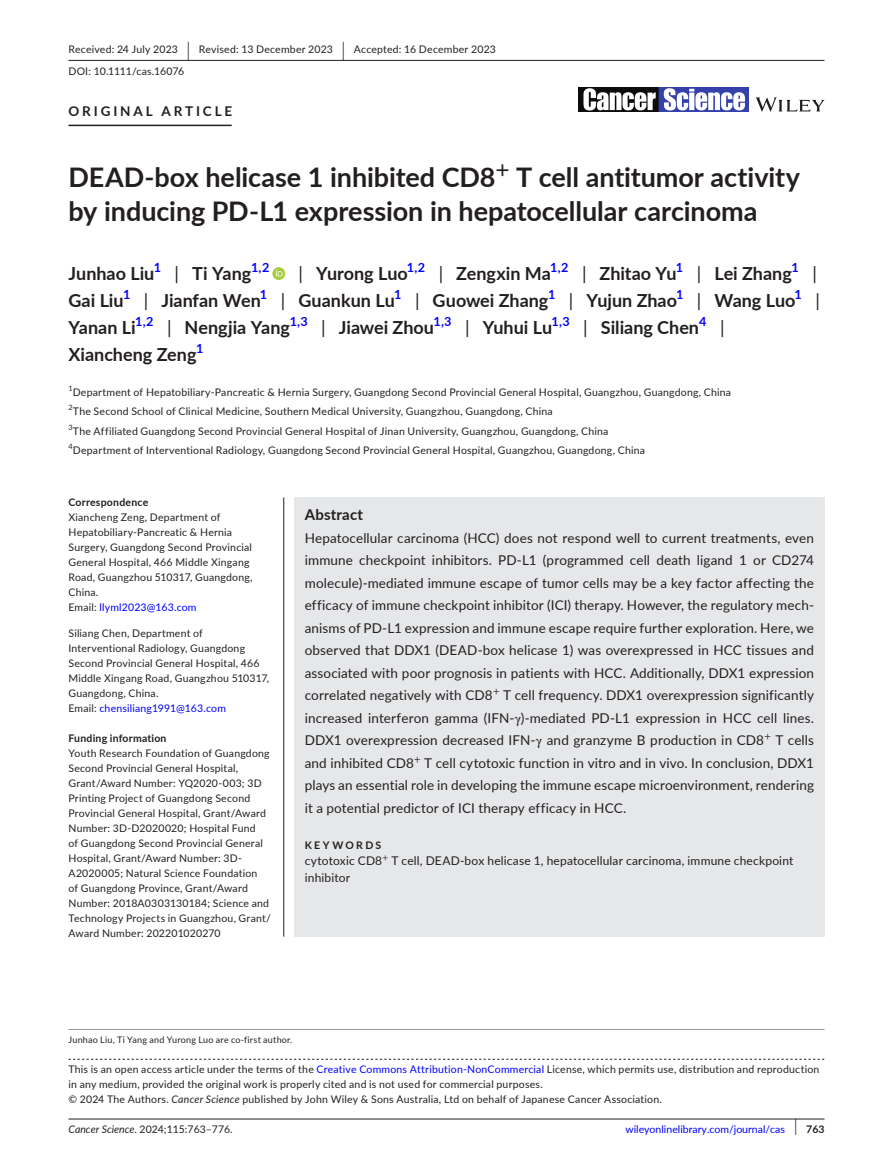
<style>
.page{position:relative;width:893px;height:1174px;background:#fff}
.page>*{position:absolute;margin:0;border:0;box-sizing:border-box;transform-origin:0 0}
.t1{font:700 27px/34.5px "Lato";letter-spacing:-.005em;color:#231f20}
.t2{font:700 18px "Lato";color:#231f20}
.t3{font:18px "Lato";color:#231f20}
.t4{font:700 15px "Lato";letter-spacing:.015em;color:#231f20}
.t5{font:13.5px/22.5px "Lato";letter-spacing:.01em;color:#231f20;text-align:justify}
.t6{font:700 13.5px "Lato";letter-spacing:.215em;color:#231f20}
.t7{font:700 12.6px "Lato";color:#00f}
.t8{font:12px "Lato";letter-spacing:.015em;color:#231f20}
.t9{font:10.5px/15px "Lato";letter-spacing:.02em;color:#231f20}
.t10{font:10.5px "Lato";color:#00f}
.t11{font:700 10.5px "Lato";letter-spacing:.02em;color:#231f20}
.t12{font:10.5px "Lato";color:#231f20}
.t13{font:700 10.5px "Lato";letter-spacing:.22em;color:#231f20}
.t14{font:9.45px "STIX";color:#231f20}
.t15{font:9px "Lato";letter-spacing:.025em;color:#231f20}
.t16{font:8.4px "STIX";color:#231f20}
.t17{font:7.35px "Lato";color:#231f20}
.s1{font-size:19.65px}
.s2{font-weight:400}
.s3{color:#00f}
.s4{font-family:"STIX"}
.s5{font-style:italic}
.s6{font-size:17.4px;color:#231f20}
.s7{font-weight:700;color:#231f20}
</style>
<div class="page">
<hr style="left:68px;top:1118px;width:756px;height:1px;background:#231f20">
<svg style="left:756px;top:97px;width:68px;height:15px"></svg>
<img style="left:578px;top:88px;width:170px;height:24px">
<hr style="left:68px;top:60px;width:756px;height:1px;background:#231f20">
<hr style="left:68px;top:125px;width:164px;height:1px;background:#231f20">
<svg style="left:272px;top:267px;width:13px;height:13px"></svg>
<svg style="left:276px;top:269px;width:7px;height:7px"></svg>
<svg style="left:68px;top:1058px;width:756px;height:1px"></svg>
<div style="left:294px;top:497px;width:530px;height:395px;background:#e6e7e9"></div>
<div style="left:294px;top:891px;width:530px;height:45px;background:#e6e7e9"></div>
<hr style="left:283px;top:497px;width:1px;height:439px;background:#231f20">
<hr style="left:68px;top:1029px;width:756px;height:1px;background:#939598">
<p class="t9" style="left:68px;top:38px;width:429px;line-height:21.8px">Received: 24 July 2023 <span class="s1">|</span> Revised: 13 December 2023 <span class="s1">|</span> Accepted: 16 December 2023<br>DOI: 10.1111/cas.16076</p>
<p class="t6" style="left:68px;top:101px;width:165px">ORIGINAL ARTICLE</p>
<h1 class="t1" style="left:68px;top:159px;width:733px">DEAD-box helicase 1 inhibited CD8<sup>+</sup> T cell antitumor activity by inducing PD-L1 expression in hepatocellular carcinoma</h1>
<h2 class="t2" style="left:68px;top:260px;width:87px">Junhao Liu</h2>
<p class="t7" style="left:154px;top:258px;width:9px">1</p>
<h2 class="t2" style="left:175px;top:260px;width:78px"><span class="s2">|</span> Ti Yang</h2>
<p class="t7" style="left:251px;top:258px;width:20px">1,2</p>
<h2 class="t2" style="left:299px;top:260px;width:111px"><span class="s2">|</span> Yurong Luo</h2>
<p class="t7" style="left:407px;top:258px;width:20px">1,2</p>
<h2 class="t2" style="left:439px;top:260px;width:114px"><span class="s2">|</span> Zengxin Ma</h2>
<p class="t7" style="left:550px;top:258px;width:20px">1,2</p>
<h2 class="t2" style="left:582px;top:260px;width:96px"><span class="s2">|</span> Zhitao Yu</h2>
<p class="t7" style="left:676px;top:258px;width:9px">1</p>
<h2 class="t2" style="left:697px;top:260px;width:97px"><span class="s2">|</span> Lei Zhang</h2>
<p class="t7" style="left:792px;top:258px;width:9px">1</p>
<h2 class="t3" style="left:812px;top:260px;width:6px">|</h2>
<h2 class="t2" style="left:68px;top:287px;width:57px">Gai Liu</h2>
<p class="t7" style="left:123px;top:285px;width:9px">1</p>
<h2 class="t2" style="left:144px;top:287px;width:119px"><span class="s2">|</span> Jianfan Wen</h2>
<p class="t7" style="left:260px;top:285px;width:9px">1</p>
<h2 class="t2" style="left:281px;top:287px;width:116px"><span class="s2">|</span> Guankun Lu</h2>
<p class="t7" style="left:394px;top:285px;width:9px">1</p>
<h2 class="t2" style="left:415px;top:287px;width:135px"><span class="s2">|</span> Guowei Zhang</h2>
<p class="t7" style="left:548px;top:285px;width:9px">1</p>
<h2 class="t2" style="left:569px;top:287px;width:110px"><span class="s2">|</span> Yujun Zhao</h2>
<p class="t7" style="left:676px;top:285px;width:9px">1</p>
<h2 class="t2" style="left:697px;top:287px;width:100px"><span class="s2">|</span> Wang Luo</h2>
<p class="t7" style="left:795px;top:285px;width:9px">1</p>
<h2 class="t3" style="left:815px;top:287px;width:6px">|</h2>
<h2 class="t2" style="left:68px;top:314px;width:69px">Yanan Li</h2>
<p class="t7" style="left:135px;top:312px;width:20px">1,2</p>
<h2 class="t2" style="left:167px;top:314px;width:124px"><span class="s2">|</span> Nengjia Yang</h2>
<p class="t7" style="left:290px;top:312px;width:20px">1,3</p>
<h2 class="t2" style="left:321px;top:314px;width:114px"><span class="s2">|</span> Jiawei Zhou</h2>
<p class="t7" style="left:433px;top:312px;width:20px">1,3</p>
<h2 class="t2" style="left:465px;top:314px;width:89px"><span class="s2">|</span> Yuhui Lu</h2>
<p class="t7" style="left:552px;top:312px;width:20px">1,3</p>
<h2 class="t2" style="left:583px;top:314px;width:117px"><span class="s2">|</span> Siliang Chen</h2>
<p class="t7" style="left:699px;top:312px;width:9px">4</p>
<h2 class="t3" style="left:720px;top:314px;width:6px">|</h2>
<h2 class="t2" style="left:68px;top:341px;width:130px">Xiancheng Zeng</h2>
<p class="t7" style="left:196px;top:339px;width:9px">1</p>
<p class="t17" style="left:68px;top:383px;width:6px">1</p>
<p class="t9" style="left:68px;top:381px;width:664px;line-height:19.5px;text-indent:4px">Department of Hepatobiliary-Pancreatic &amp; Hernia Surgery, Guangdong Second Provincial General Hospital, Guangzhou, Guangdong, China <sup>2</sup>The Second School of Clinical Medicine, Southern Medical University, Guangzhou, Guangdong, China<br><sup>3</sup>The Affiliated Guangdong Second Provincial General Hospital of Jinan University, Guangzhou, Guangdong, China<br><sup>4</sup>Department of Interventional Radiology, Guangdong Second Provincial General Hospital, Guangzhou, Guangdong, China</p>
<p class="t11" style="left:68px;top:494px;width:81px">Correspondence</p>
<p class="t9" style="left:68px;top:509px;width:186px">Xiancheng Zeng, Department of<br>Hepatobiliary-Pancreatic &amp; Hernia<br>Surgery, Guangdong Second Provincial<br>General Hospital, 466 Middle Xingang<br>Road, Guangzhou 510317, Guangdong,<br>China.<br>Email: <span class="s3">llyml2023@163.com</span></p>
<p class="t9" style="left:68px;top:625px;width:202px">Siliang Chen, Department of Interventional Radiology, Guangdong Second Provincial General Hospital, 466<br>Middle Xingang Road, Guangzhou 510317, Guangdong, China.<br>Email: <span class="s3">chensiliang1991@163.com</span></p>
<p class="t11" style="left:68px;top:730px;width:100px">Funding information</p>
<p class="t9" style="left:68px;top:745px;width:204px">Youth Research Foundation of Guangdong Second Provincial General Hospital, Grant/Award Number: YQ2020-003; 3D Printing Project of Guangdong Second Provincial General Hospital, Grant/Award Number: 3D-D2020020; Hospital Fund<br>of Guangdong Second Provincial General Hospital, Grant/Award Number: 3D-A2020005; Natural Science Foundation<br>of Guangdong Province, Grant/Award Number: 2018A0303130184; Science and Technology Projects in Guangzhou, Grant/ Award Number: 202201020270</p>
<h3 class="t4" style="left:305px;top:503px;width:60px">Abstract</h3>
<p class="t5" style="left:305px;top:526px;width:511px">Hepatocellular carcinoma (HCC) does not respond well to current treatments, even immune checkpoint inhibitors. PD-L1 (programmed cell death ligand 1 or CD274 molecule)-mediated immune escape of tumor cells may be a key factor affecting the efficacy of immune checkpoint inhibitor (ICI) therapy. However, the regulatory mech&shy;anisms of PD-L1 expression and immune escape require further exploration. Here, we observed that DDX1 (DEAD-box helicase 1) was overexpressed in HCC tissues and associated with poor prognosis in patients with HCC. Additionally, DDX1 expression correlated negatively with CD8</p>
<p class="t14" style="left:493px;top:684px;width:8px">+</p>
<p class="t5" style="left:305px;top:683px;width:511px;text-indent:198px">T cell frequency. DDX1 overexpression significantly increased interferon gamma (IFN-<span class="s4">γ</span>)-mediated PD-L1 expression in HCC cell lines.<br>DDX1 overexpression decreased IFN-<span class="s4">γ</span> and granzyme B production in CD8</p>
<p class="t14" style="left:764px;top:729px;width:8px">+</p>
<p class="t5" style="left:775px;top:728px;width:40px">T cells</p>
<p class="t5" style="left:305px;top:751px;width:111px">and inhibited CD8</p>
<p class="t14" style="left:414px;top:752px;width:8px">+</p>
<p class="t5" style="left:305px;top:751px;width:511px;text-indent:120px">T cell cytotoxic function in vitro and in vivo. In conclusion, DDX1 plays an essential role in developing the immune escape microenvironment, rendering it a potential predictor of ICI therapy efficacy in HCC.</p>
<p class="t13" style="left:305px;top:837px;width:78px">KEYWORDS</p>
<p class="t8" style="left:305px;top:852px;width:79px">cytotoxic CD8</p>
<p class="t16" style="left:383px;top:851px;width:7px">+</p>
<p class="t8" style="left:391px;top:852px;width:403px">T cell, DEAD-box helicase 1, hepatocellular carcinoma, immune checkpoint</p>
<p class="t8" style="left:305px;top:868px;width:47px">inhibitor</p>
<p class="t15" style="left:68px;top:1033px;width:225px">Junhao Liu, Ti Yang and Yurong Luo are co-first author.</p>
<p class="t9" style="left:68px;top:1061px;width:752px">This is an open access article under the terms of the <span class="s3">Creative Commons Attribution-NonCommercial</span> License, which permits use, distribution and reproduction in any medium, provided the original work is properly cited and is not used for commercial purposes.<br>© 2024 The Authors. <span class="s5">Cancer Science</span> published by John Wiley &amp; Sons Australia, Ltd on behalf of Japanese Cancer Association.</p>
<p class="t12" style="left:68px;top:1121px;width:166px"><span class="s5">Cancer Science.</span> 2024;115:763–776.</p>
<p class="t10" style="left:625px;top:1121px;width:201px">wileyonlinelibrary.com/journal/cas <span class="s6">|</span> <span class="s7">763</span></p>
</div>
